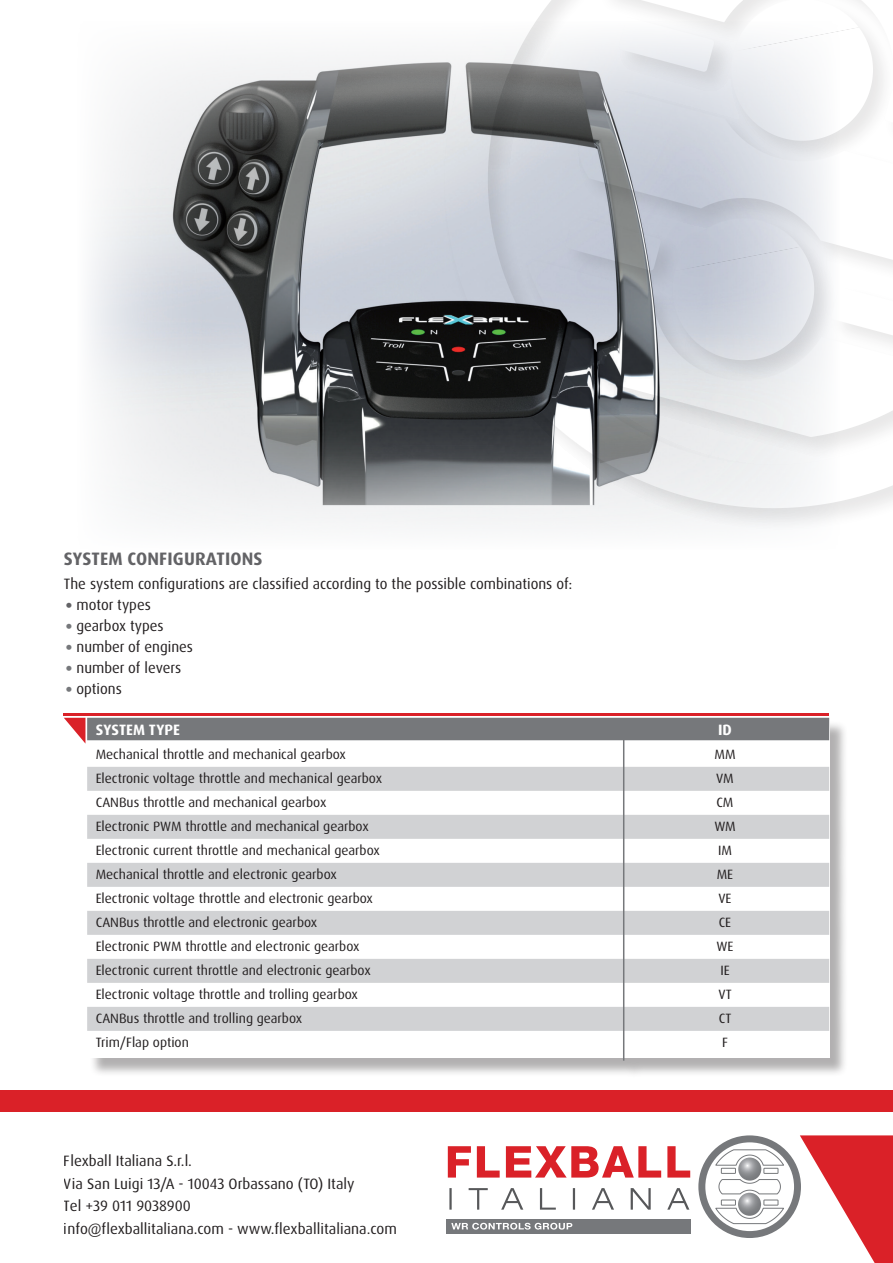
<style>
.page{position:relative;width:893px;height:1263px;background:#fff}
.page>*{position:absolute;margin:0;border:0;box-sizing:border-box;transform-origin:0 0}
.t1{font:700 18px "Dax Pro";letter-spacing:.01em;color:#636366}
.t2{font:15px/22.5px "Dax Pro";color:#231f20}
.t3{font:700 15px "Dax Pro";letter-spacing:.01em;color:#fff}
.t4{font:13.5px "Dax Pro";color:#231f20}
.s1{font-weight:300;font-size:36px;color:#636366}
.s2{font-weight:300;font-size:36px;color:#76787b}
</style>
<div class="page">
<svg style="left:536px;top:0;width:357px;height:508px"></svg>
<svg style="left:839px;top:270px;width:54px;height:167px"></svg>
<svg style="left:839px;top:143px;width:54px;height:127px"></svg>
<svg style="left:597px;top:0;width:296px;height:143px"></svg>
<svg style="left:64px;top:718px;width:21px;height:25px"></svg>
<hr style="left:64px;top:713px;width:765px;height:3px;background:#da2128">
<div style="left:89px;top:720px;width:759px;height:359px;background:#231f20;opacity:.35"></div>
<div style="left:87px;top:718px;width:742px;height:340px;background:#fff"></div>
<div style="left:87px;top:718px;width:742px;height:22px;background:#76787b"></div>
<div style="left:87px;top:767px;width:742px;height:24px;background:#d1d2d4"></div>
<div style="left:87px;top:815px;width:742px;height:24px;background:#d1d2d4"></div>
<div style="left:87px;top:863px;width:742px;height:24px;background:#d1d2d4"></div>
<div style="left:87px;top:911px;width:742px;height:24px;background:#d1d2d4"></div>
<div style="left:87px;top:959px;width:742px;height:24px;background:#d1d2d4"></div>
<div style="left:87px;top:1007px;width:742px;height:24px;background:#d1d2d4"></div>
<hr style="left:623px;top:726px;width:1px;height:335px;background:#76787b">
<img style="left:89px;top:21px;width:750px;height:506px">
<svg style="left:800px;top:1135px;width:93px;height:128px"></svg>
<div style="left:0;top:1091px;width:893px;height:21px;background:#da2128"></div>
<div style="left:446px;top:1219px;width:245px;height:14px;background:#76787b"></div>
<div style="left:698px;top:1135px;width:103px;height:103px;background:#76787b;border-radius:50%"></div>
<div style="left:705px;top:1142px;width:89px;height:89px;background:#fff;border-radius:50%"></div>
<svg style="left:715px;top:1148px;width:69px;height:18px"></svg>
<div style="left:763px;top:1168px;width:15px;height:6px;border:1px solid #76787b"></div>
<svg style="left:718px;top:1177px;width:63px;height:19px"></svg>
<svg style="left:715px;top:1202px;width:70px;height:23px"></svg>
<svg style="left:738px;top:1157px;width:23px;height:23px"></svg>
<svg style="left:738px;top:1193px;width:23px;height:23px"></svg>
<div style="left:721px;top:1168px;width:15px;height:6px;border:1px solid #76787b"></div>
<div style="left:763px;top:1199px;width:15px;height:6px;border:1px solid #76787b"></div>
<div style="left:721px;top:1199px;width:15px;height:6px;border:1px solid #76787b"></div>
<svg style="left:449px;top:1188px;width:240px;height:21px"></svg>
<svg style="left:448px;top:1146px;width:242px;height:31px"></svg>
<svg style="left:451px;top:1223px;width:121px;height:6px"></svg>
<h1 class="t1" style="left:64px;top:547px;width:200px">SYSTEM CONFIGURATIONS</h1>
<p class="t2" style="left:64px;top:573px;width:510px">The system configurations are classified according to the possible combinations of:</p>
<p class="t2" style="left:64px;top:594px;width:89px"><span class="s1">•</span> motor types</p>
<p class="t2" style="left:64px;top:615px;width:101px"><span class="s2">•</span> gearbox types</p>
<p class="t2" style="left:64px;top:636px;width:131px"><span class="s2">•</span> number of engines</p>
<p class="t2" style="left:64px;top:657px;width:119px"><span class="s2">•</span> number of levers</p>
<p class="t2" style="left:64px;top:678px;width:60px"><span class="s2">•</span> options</p>
<p class="t3" style="left:96px;top:720px;width:86px">SYSTEM TYPE</p>
<p class="t3" style="left:718px;top:720px;width:15px">ID</p>
<p class="t4" style="left:96px;top:746px;width:252px">Mechanical throttle and mechanical gearbox</p>
<p class="t4" style="left:714px;top:746px;width:23px">MM</p>
<p class="t4" style="left:96px;top:770px;width:288px">Electronic voltage throttle and mechanical gearbox</p>
<p class="t4" style="left:716px;top:770px;width:19px">VM</p>
<p class="t4" style="left:96px;top:794px;width:232px">CANBus throttle and mechanical gearbox</p>
<p class="t4" style="left:716px;top:794px;width:19px">CM</p>
<p class="t4" style="left:96px;top:818px;width:275px">Electronic PWM throttle and mechanical gearbox</p>
<p class="t4" style="left:714px;top:818px;width:23px">WM</p>
<p class="t4" style="left:96px;top:842px;width:286px">Electronic current throttle and mechanical gearbox</p>
<p class="t4" style="left:718px;top:842px;width:15px">IM</p>
<p class="t4" style="left:96px;top:866px;width:243px">Mechanical throttle and electronic gearbox</p>
<p class="t4" style="left:717px;top:866px;width:18px">ME</p>
<p class="t4" style="left:96px;top:890px;width:279px">Electronic voltage throttle and electronic gearbox</p>
<p class="t4" style="left:718px;top:890px;width:15px">VE</p>
<p class="t4" style="left:96px;top:914px;width:223px">CANBus throttle and electronic gearbox</p>
<p class="t4" style="left:719px;top:914px;width:14px">CE</p>
<p class="t4" style="left:96px;top:938px;width:265px">Electronic PWM throttle and electronic gearbox</p>
<p class="t4" style="left:716px;top:938px;width:19px">WE</p>
<p class="t4" style="left:96px;top:962px;width:277px">Electronic current throttle and electronic gearbox</p>
<p class="t4" style="left:720px;top:962px;width:11px">IE</p>
<p class="t4" style="left:96px;top:986px;width:264px">Electronic voltage throttle and trolling gearbox</p>
<p class="t4" style="left:719px;top:986px;width:15px">VT</p>
<p class="t4" style="left:96px;top:1010px;width:208px">CANBus throttle and trolling gearbox</p>
<p class="t4" style="left:719px;top:1010px;width:14px">CT</p>
<p class="t4" style="left:96px;top:1034px;width:95px">Trim/Flap option</p>
<p class="t4" style="left:722px;top:1034px;width:7px">F</p>
<p class="t2" style="left:64px;top:1150px;width:334px">Flexball Italiana S.r.l.<br>Via San Luigi 13/A - 10043 Orbassano (TO) Italy<br>Tel +39 011 9038900<br>info@flexballitaliana.com - www.flexballitaliana.com</p>
</div>
